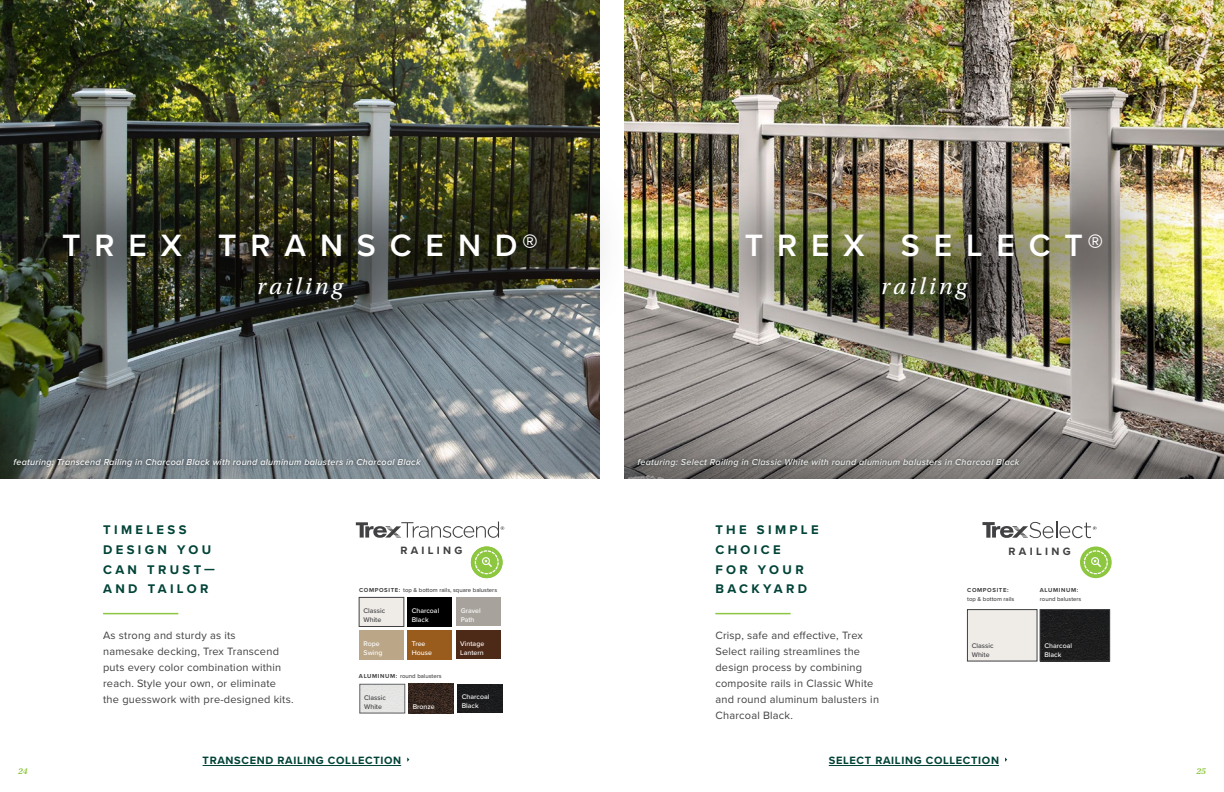
<style>
.page{position:relative;width:1224px;height:792px;background:#fff}
.page>*{position:absolute;margin:0;border:0;box-sizing:border-box;transform-origin:0 0}
.t1{font:600 32px "Proxima Nova";letter-spacing:.435em;color:#fff}
.t2{font:italic 24px "Utopia Std";letter-spacing:.125em;color:#fff}
.t3{font:700 13px/20px "Proxima Nova";letter-spacing:.26em;color:#004337}
.t4{font:11px/16px "Proxima Nova";letter-spacing:.02em;color:#414042}
.t5{font:700 11px "Proxima Nova";letter-spacing:.06em;color:#004337}
.t6{font:700 11px "Proxima Nova";letter-spacing:.3em;color:#414042}
.t7{font:italic 500 9px "Proxima Nova";letter-spacing:.03em;color:#fff}
.t8{font:italic 500 9px "Proxima Nova";letter-spacing:.03em;color:#edf3f1}
.t9{font:italic 600 9px "Utopia Std";color:#8dc63f}
.t10{font:500 7px/9px "Proxima Nova";color:#fff}
.t11{font:500 7px/9px "Proxima Nova";color:#414042}
.t12{font:500 6px "Proxima Nova";color:#414042}
.t13{font:700 6px "Proxima Nova";letter-spacing:.1em;color:#414042}
.s1{font-weight:700}
</style>
<div class="page">
<svg style="left:356px;top:522px;width:148px;height:16px"></svg>
<img style="left:624px;top:0;width:600px;height:400px">
<svg style="left:624px;top:400px;width:600px;height:79px;background:#8c8784"></svg>
<img style="left:0;top:0;width:600px;height:479px">
<div style="left:0;top:147px;width:633px;height:247px;background:#000;opacity:.6"></div>
<div style="left:664px;top:147px;width:534px;height:247px;background:#000;opacity:.6"></div>
<div style="left:635px;top:455px;width:388px;height:15px;background:#000;opacity:.5"></div>
<div style="left:11px;top:456px;width:413px;height:14px;background:#000;opacity:.5"></div>
<hr style="left:103px;top:613px;width:75px;height:1px;background:#8dc63f">
<hr style="left:715px;top:613px;width:76px;height:1px;background:#8dc63f">
<div style="left:967px;top:609px;width:70px;height:52px;background:#efece8;border:1px solid #414042"></div>
<div style="left:1042px;top:611px;width:66px;height:48px;background:#1d1d1e"></div>
<div style="left:1040px;top:609px;width:70px;height:52px;border:1px solid #414042"></div>
<svg style="left:982px;top:521px;width:115px;height:17px"></svg>
<hr style="left:829px;top:765px;width:170px;height:1px;background:#004337">
<hr style="left:203px;top:765px;width:198px;height:1px;background:#004337">
<div style="left:471px;top:546px;width:32px;height:32px;background:#8dc63f;border-radius:50%"></div>
<svg style="left:475px;top:550px;width:24px;height:24px"></svg>
<svg style="left:1080px;top:546px;width:32px;height:32px"></svg>
<svg style="left:1084px;top:550px;width:24px;height:24px"></svg>
<img style="left:408px;top:684px;width:45px;height:29px">
<div style="left:456px;top:630px;width:45px;height:29px;background:#4d2918"></div>
<div style="left:407px;top:630px;width:45px;height:29px;background:#995c1c"></div>
<svg style="left:359px;top:630px;width:45px;height:29px"></svg>
<div style="left:407px;top:597px;width:45px;height:30px;background:#000"></div>
<img style="left:362px;top:686px;width:41px;height:25px">
<div style="left:360px;top:684px;width:45px;height:29px;border:1px solid #636466"></div>
<div style="left:359px;top:597px;width:45px;height:30px;background:#efece8;border:1px solid #414042"></div>
<img style="left:457px;top:684px;width:46px;height:29px">
<div style="left:456px;top:597px;width:45px;height:29px;background:#a7a29c"></div>
<h1 class="t1" style="left:62px;top:221px;width:477px">TREX TRANSCEND®</h1>
<h2 class="t2" style="left:257px;top:273px;width:87px">railing</h2>
<h1 class="t1" style="left:745px;top:221px;width:360px">TREX SELECT®</h1>
<h2 class="t2" style="left:881px;top:273px;width:87px">railing</h2>
<p class="t7" style="left:14px;top:455px;width:409px">featuring: Transcend Railing in Charcoal Black with round aluminum balusters in Charcoal Black</p>
<p class="t8" style="left:638px;top:455px;width:384px">featuring: Select Railing in Classic White with round aluminum balusters in Charcoal Black</p>
<p class="t3" style="left:103px;top:519px;width:113px">TIMELESS<br>DESIGN YOU<br>CAN TRUST—<br>AND TAILOR</p>
<p class="t4" style="left:103px;top:627px;width:192px">As strong and sturdy as its<br>namesake decking, Trex Transcend puts every color combination within reach. Style your own, or eliminate the guesswork with pre-designed kits.</p>
<p class="t3" style="left:715px;top:519px;width:105px">THE SIMPLE<br>CHOICE<br>FOR YOUR<br>BACKYARD</p>
<p class="t4" style="left:715px;top:627px;width:165px">Crisp, safe and effective, Trex<br>Select railing streamlines the design process by combining composite rails in Classic White and round aluminum balusters in<br>Charcoal Black.</p>
<p class="t6" style="left:400px;top:542px;width:64px">RAILING</p>
<p class="t6" style="left:1009px;top:543px;width:64px">RAILING</p>
<p class="t12" style="left:359px;top:585px;width:140px"><span class="s1">COMPOSITE:</span> top &amp; bottom rails, square balusters</p>
<p class="t13" style="left:967px;top:585px;width:43px">COMPOSITE:</p>
<p class="t12" style="left:967px;top:594px;width:48px">top &amp; bottom rails</p>
<p class="t13" style="left:1040px;top:585px;width:40px">ALUMINUM:</p>
<p class="t12" style="left:1040px;top:594px;width:43px">round balusters</p>
<p class="t10" style="left:461px;top:605px;width:22px">Gravel<br>Path</p>
<p class="t11" style="left:364px;top:606px;width:23px">Classic<br>White</p>
<p class="t10" style="left:412px;top:606px;width:29px">Charcoal<br>Black</p>
<p class="t10" style="left:460px;top:638px;width:26px">Vintage<br>Lantern</p>
<p class="t10" style="left:364px;top:638px;width:20px">Rope<br>Swing</p>
<p class="t10" style="left:412px;top:638px;width:22px">Tree<br>House</p>
<p class="t11" style="left:972px;top:641px;width:23px">Classic<br>White</p>
<p class="t10" style="left:1044px;top:641px;width:29px">Charcoal<br>Black</p>
<p class="t12" style="left:359px;top:672px;width:84px"><span class="s1">ALUMINUM:</span> round balusters</p>
<p class="t11" style="left:364px;top:693px;width:23px">Classic<br>White</p>
<p class="t10" style="left:462px;top:692px;width:29px">Charcoal<br>Black</p>
<p class="t10" style="left:413px;top:702px;width:23px">Bronze</p>
<p class="t5" style="left:203px;top:752px;width:200px">TRANSCEND RAILING COLLECTION</p>
<p class="t5" style="left:829px;top:752px;width:172px">SELECT RAILING COLLECTION</p>
<p class="t9" style="left:18px;top:766px;width:11px">24</p>
<p class="t9" style="left:1197px;top:766px;width:11px">25</p>
</div>
